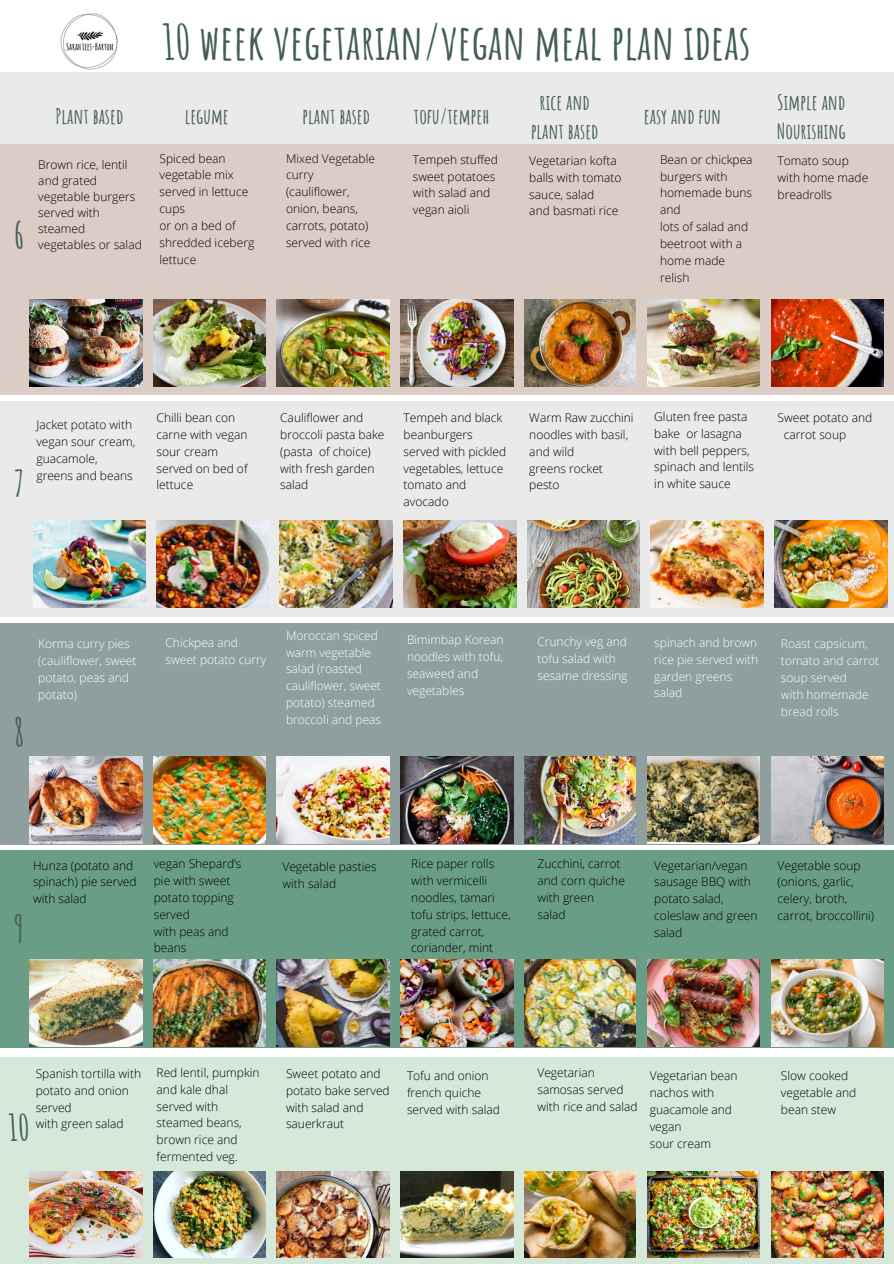
<style>
.page{position:relative;width:894px;height:1264px;background:#fff}
.page>*{position:absolute;margin:0;border:0;box-sizing:border-box;transform-origin:0 0}
.t1{font:700 48px "Amatic SC";color:#425e58}
.t2{font:700 36px "Amatic SC";color:#425e58}
.t3{font:700 21px/29.2px "Amatic SC";color:#425e58}
.t4{font:300 12px/16.8px "Open Sans";color:#000}
.t5{font:300 12px/16.8px "Open Sans";color:#fff}
</style>
<div class="page">
<div style="left:0;top:144px;width:893px;height:251px;background:#dbcdc5"></div>
<div style="left:0;top:1057px;width:893px;height:206px;background:#d6e8da"></div>
<div style="left:0;top:623px;width:893px;height:221px;background:#8f9f9d"></div>
<div style="left:0;top:850px;width:893px;height:197px;background:#6a9d86"></div>
<div style="left:0;top:402px;width:893px;height:215px;background:#eaeaea"></div>
<img style="left:30px;top:299px;width:112px;height:87px">
<img style="left:153px;top:299px;width:112px;height:87px">
<img style="left:276px;top:299px;width:113px;height:87px">
<img style="left:400px;top:299px;width:113px;height:87px">
<img style="left:524px;top:299px;width:111px;height:87px">
<img style="left:647px;top:299px;width:112px;height:87px">
<img style="left:771px;top:299px;width:112px;height:87px">
<img style="left:33px;top:520px;width:113px;height:87px">
<img style="left:157px;top:520px;width:111px;height:87px">
<img style="left:280px;top:520px;width:112px;height:87px">
<img style="left:403px;top:520px;width:113px;height:87px">
<img style="left:527px;top:520px;width:112px;height:87px">
<img style="left:650px;top:520px;width:113px;height:87px">
<img style="left:774px;top:520px;width:112px;height:87px">
<img style="left:30px;top:757px;width:112px;height:86px">
<img style="left:153px;top:757px;width:112px;height:86px">
<img style="left:276px;top:757px;width:113px;height:86px">
<img style="left:400px;top:757px;width:113px;height:86px">
<img style="left:524px;top:757px;width:111px;height:86px">
<img style="left:647px;top:757px;width:112px;height:86px">
<img style="left:771px;top:757px;width:112px;height:86px">
<img style="left:30px;top:959px;width:112px;height:87px">
<img style="left:153px;top:959px;width:112px;height:87px">
<img style="left:276px;top:959px;width:113px;height:87px">
<img style="left:400px;top:959px;width:113px;height:87px">
<img style="left:524px;top:959px;width:111px;height:87px">
<img style="left:647px;top:959px;width:112px;height:87px">
<img style="left:771px;top:959px;width:112px;height:87px">
<img style="left:30px;top:1171px;width:112px;height:86px">
<img style="left:153px;top:1171px;width:112px;height:86px">
<img style="left:276px;top:1171px;width:113px;height:86px">
<img style="left:400px;top:1171px;width:113px;height:86px">
<img style="left:524px;top:1171px;width:111px;height:86px">
<img style="left:647px;top:1171px;width:112px;height:86px">
<img style="left:771px;top:1171px;width:112px;height:86px">
<div style="left:0;top:72px;width:893px;height:72px;background:#eaeaea"></div>
<img style="left:60px;top:13px;width:58px;height:57px">
<h2 class="t2" style="left:14px;top:213px;width:12px">6</h2>
<h1 class="t1" style="left:162px;top:12px;width:589px">10 week vegetarian/vegan meal plan ideas</h1>
<h3 class="t3" style="left:530px;top:87px;width:69px;text-align:center">rice and plant based</h3>
<h3 class="t3" style="left:55px;top:102px;width:69px">Plant based</h3>
<h3 class="t3" style="left:185px;top:102px;width:46px">legume</h3>
<h3 class="t3" style="left:302px;top:102px;width:69px">plant based</h3>
<h3 class="t3" style="left:414px;top:102px;width:77px">tofu/tempeh</h3>
<h3 class="t3" style="left:643px;top:102px;width:79px">easy and fun</h3>
<h3 class="t3" style="left:776px;top:87px;width:70px">Simple and<br>Nourishing</h3>
<p class="t4" style="left:38px;top:156px;width:105px;line-height:16px">Brown rice, lentil and grated vegetable burgers served with steamed vegetables or salad</p>
<p class="t4" style="left:159px;top:150px;width:96px">Spiced bean vegetable mix served in lettuce cups<br>or on a bed of shredded iceberg lettuce</p>
<p class="t4" style="left:286px;top:150px;width:90px">Mixed Vegetable curry (cauliflower, onion, beans, carrots, potato) served with rice</p>
<p class="t4" style="left:413px;top:151px;width:86px">Tempeh stuffed sweet potatoes with salad and vegan aioli</p>
<p class="t4" style="left:529px;top:152px;width:94px">Vegetarian kofta balls with tomato sauce, salad<br>and basmati rice</p>
<p class="t4" style="left:660px;top:151px;width:94px">Bean or chickpea burgers with homemade buns and<br>lots of salad and beetroot with a home made relish</p>
<p class="t4" style="left:777px;top:152px;width:92px">Tomato soup with home made breadrolls</p>
<h2 class="t2" style="left:14px;top:460px;width:12px">7</h2>
<p class="t4" style="left:36px;top:416px;width:100px">Jacket potato with vegan sour cream, guacamole, greens and beans</p>
<p class="t4" style="left:156px;top:409px;width:92px">Chilli bean con carne with vegan sour cream served on bed of lettuce</p>
<p class="t4" style="left:280px;top:409px;width:106px">Cauliflower and broccoli pasta bake (pasta of choice) with fresh garden salad</p>
<p class="t4" style="left:403px;top:409px;width:104px">Tempeh and black beanburgers served with pickled vegetables, lettuce tomato and avocado</p>
<p class="t4" style="left:529px;top:409px;width:106px">Warm Raw zucchini noodles with basil, and wild<br>greens rocket pesto</p>
<p class="t4" style="left:654px;top:408px;width:101px">Gluten free pasta bake or lasagna with bell peppers, spinach and lentils in white sauce</p>
<p class="t4" style="left:783px;top:409px;width:90px;text-indent:-6px">Sweet potato and carrot soup</p>
<h2 class="t2" style="left:13px;top:708px;width:13px">8</h2>
<p class="t5" style="left:38px;top:635px;width:100px">Korma curry pies (cauliflower, sweet potato, peas and potato)</p>
<p class="t5" style="left:165px;top:634px;width:102px">Chickpea and sweet potato curry</p>
<p class="t5" style="left:286px;top:626px;width:97px">Moroccan spiced warm vegetable salad (roasted cauliflower, sweet potato) steamed broccoli and peas</p>
<p class="t5" style="left:407px;top:631px;width:98px">Bimimbap Korean noodles with tofu, seaweed and vegetables</p>
<p class="t5" style="left:537px;top:633px;width:91px">Crunchy veg and tofu salad with sesame dressing</p>
<p class="t5" style="left:654px;top:634px;width:105px">spinach and brown rice pie served with garden greens salad</p>
<p class="t5" style="left:780px;top:635px;width:100px">Roast capsicum, tomato and carrot soup served<br>with homemade bread rolls</p>
<h2 class="t2" style="left:14px;top:906px;width:12px">9</h2>
<p class="t4" style="left:33px;top:856px;width:105px">Hunza (potato and spinach) pie served with salad</p>
<p class="t4" style="left:154px;top:855px;width:89px">vegan Shepard’s pie with sweet potato topping served<br>with peas and beans</p>
<p class="t4" style="left:282px;top:857px;width:96px">Vegetable pasties with salad</p>
<p class="t4" style="left:411px;top:855px;width:101px">Rice paper rolls with vermicelli noodles, tamari tofu strips, lettuce, grated carrot, coriander, mint</p>
<p class="t4" style="left:537px;top:855px;width:89px">Zucchini, carrot and corn quiche with green salad</p>
<p class="t4" style="left:654px;top:856px;width:105px">Vegetarian/vegan sausage BBQ with potato salad, coleslaw and green salad</p>
<p class="t4" style="left:777px;top:856px;width:98px">Vegetable soup (onions, garlic, celery, broth, carrot, broccollini)</p>
<p class="t4" style="left:36px;top:1064px;width:107px">Spanish tortilla with potato and onion served<br>with green salad</p>
<p class="t4" style="left:156px;top:1063px;width:104px">Red lentil, pumpkin and kale dhal served with steamed beans, brown rice and fermented veg.</p>
<p class="t4" style="left:286px;top:1064px;width:105px">Sweet potato and potato bake served with salad and sauerkraut</p>
<p class="t4" style="left:407px;top:1067px;width:94px">Tofu and onion french quiche served with salad</p>
<p class="t4" style="left:537px;top:1063px;width:102px">Vegetarian samosas served with rice and salad</p>
<p class="t4" style="left:649px;top:1067px;width:89px">Vegetarian bean nachos with guacamole and vegan<br>sour cream</p>
<p class="t4" style="left:780px;top:1067px;width:77px">Slow cooked vegetable and bean stew</p>
<h2 class="t2" style="left:9px;top:1104px;width:23px">10</h2>
</div>
